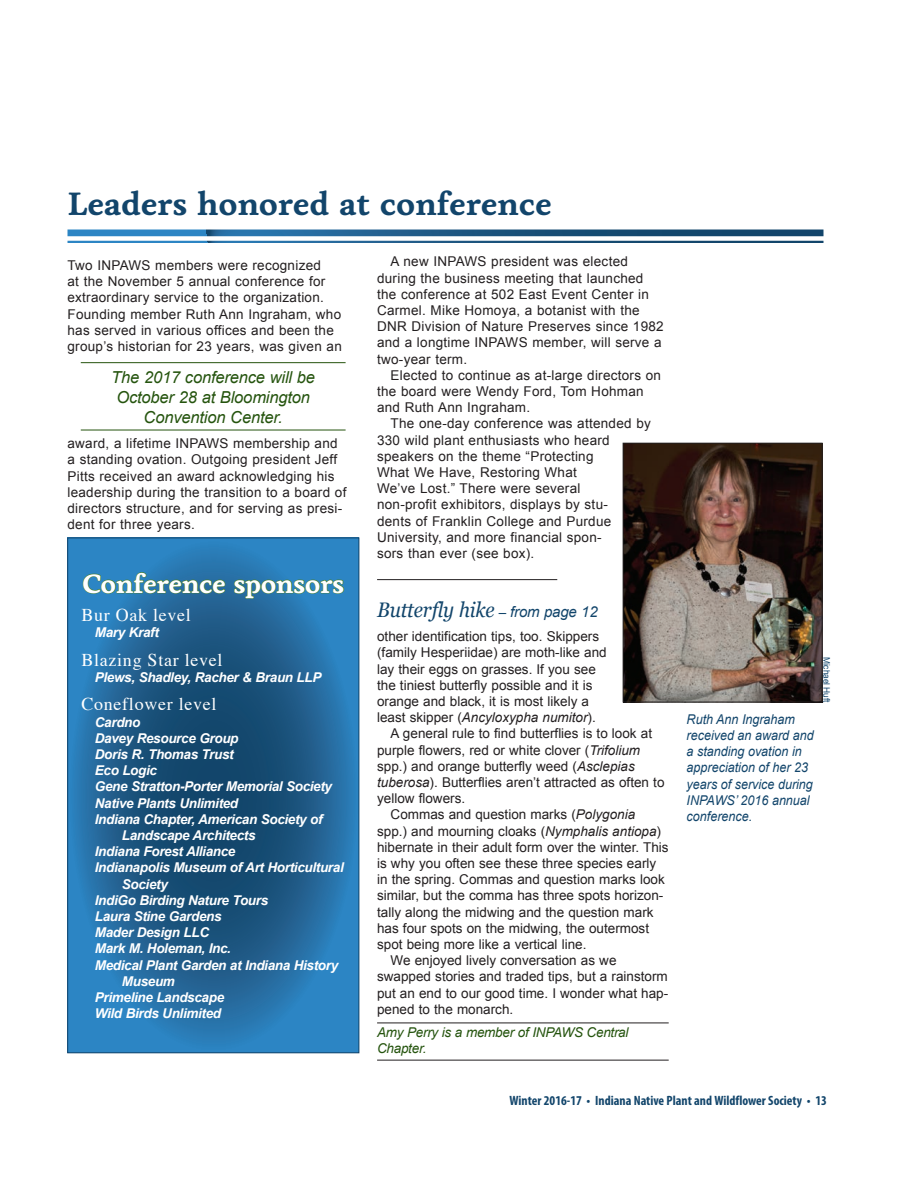
<style>
.page{position:relative;width:918px;height:1188px;background:#fff}
.page>*{position:absolute;margin:0;border:0;box-sizing:border-box;transform-origin:0 0}
._21_Head_Below_Livor{font:700 33px "Livory";letter-spacing:-.01em;color:#12456b}
._80_BoxBodyHead{font:700 27px "Livory";letter-spacing:-.02em;color:#fff}
._52_Continued{font:italic 21px "Georgia";letter-spacing:-.01em;color:#12456b;scale:.93 1}
.Donee_Letha_s{font:18px "Times";letter-spacing:.04em;color:#fff}
._60_PullQuote_Rt_GR{font:italic 16.5px/19.8px "Arial";letter-spacing:-.01em;color:#25540e;text-align:center}
._50_BodyBasic_BK{font:13.5px/16.2px "Arial";color:#231f20}
._50_BodyBasic_BK-2{font:13.5px/16.2px "Arial";letter-spacing:.02em;color:#231f20}
._40_Body1st_BK{font:13.5px/16.2px "Arial";letter-spacing:.02em;color:#231f20}
.Donor_to_letha_s_fun{font:italic 700 13.5px/16.2px "Arial";letter-spacing:-.025em;color:#fff}
._70_5_PhotoCaption_R{font:italic 13.5px/16.2px "Arial";color:#12456b;scale:.93 1}
.t1{font:700 condensed 13.5px "Myriad Pro";color:#12456b}
._55_AuthorBioBox_GR{font:italic 13.5px/16.2px "Arial";letter-spacing:-.02em;color:#25540e}
._71__Photo_credit{font:9px "Arial";letter-spacing:-.01em;color:#12456b;scale:.93 1}
.s1{font-family:"Arial";font-size:13.5px}
.s2{font-family:"Arial";font-size:15px}
.s3{font-style:italic}
</style>
<div class="page">
<hr style="left:377px;top:579px;width:180px;height:1px;background:#231f20">
<svg style="left:70px;top:540px;width:287px;height:511px;background:#226698"></svg>
<svg style="left:83px;top:572px;width:143px;height:45px;background:#2c769e"></svg>
<svg style="left:234px;top:579px;width:110px;height:38px;background:#2d799f"></svg>
<div style="left:68px;top:538px;width:291px;height:515px;border:1px solid #12456b"></div>
<hr style="left:81px;top:362px;width:265px;height:1px;background:#25540e">
<hr style="left:81px;top:430px;width:265px;height:1px;background:#25540e">
<hr style="left:377px;top:1023px;width:292px;height:1px;background:#231f20">
<hr style="left:377px;top:1060px;width:292px;height:1px;background:#231f20">
<img style="left:625px;top:445px;width:196px;height:255px">
<div style="left:623px;top:443px;width:200px;height:259px;border:1px solid #231f20"></div>
<svg style="left:68px;top:230px;width:756px;height:6px;background:#1e5e8d"></svg>
<p class="_21_Head_Below_Livor" style="left:68px;top:184px;width:486px">Leaders honored at conference</p>
<p class="_40_Body1st_BK" style="left:68px;top:257px;width:276px">Two INPAWS members were recognized<br>at the November 5 annual conference for extraordinary service to the organization.<br>Founding member Ruth Ann Ingraham, who has served in various offices and been the group’s historian for 23 years, was given an</p>
<p class="_60_PullQuote_Rt_GR" style="left:111px;top:368px;width:205px">The 2017 conference will be<br>October 28 at Bloomington<br>Convention Center.</p>
<p class="_40_Body1st_BK" style="left:68px;top:436px;width:280px">award, a lifetime INPAWS membership and a standing ovation. Outgoing president Jeff Pitts received an award acknowledging his leadership during the transition to a board of directors structure, and for serving as presi&shy;dent for three years.</p>
<p class="_80_BoxBodyHead" style="left:82px;top:568px;width:264px">Conference sponsors</p>
<p class="Donee_Letha_s" style="left:81px;top:598px;width:111px">Bur Oak level</p>
<p class="Donor_to_letha_s_fun" style="left:95px;top:625px;width:66px">Mary Kraft</p>
<p class="Donee_Letha_s" style="left:81px;top:643px;width:143px">Blazing Star level</p>
<p class="Donor_to_letha_s_fun" style="left:95px;top:670px;width:228px">Plews, Shadley, Racher &amp; Braun LLP</p>
<p class="Donee_Letha_s" style="left:81px;top:687px;width:137px">Coneflower level</p>
<p class="Donor_to_letha_s_fun" style="left:95px;top:714px;width:47px">Cardno</p>
<p class="Donor_to_letha_s_fun" style="left:95px;top:730px;width:145px">Davey Resource Group</p>
<p class="Donor_to_letha_s_fun" style="left:95px;top:746px;width:140px">Doris R. Thomas Trust</p>
<p class="Donor_to_letha_s_fun" style="left:95px;top:763px;width:64px">Eco Logic</p>
<p class="Donor_to_letha_s_fun" style="left:95px;top:779px;width:239px">Gene Stratton-Porter Memorial Society</p>
<p class="Donor_to_letha_s_fun" style="left:95px;top:795px;width:145px">Native Plants Unlimited</p>
<p class="Donor_to_letha_s_fun" style="left:122px;top:811px;width:202px;text-indent:-27px">Indiana Chapter, American Society of<br>Landscape Architects</p>
<p class="Donor_to_letha_s_fun" style="left:95px;top:844px;width:142px">Indiana Forest Alliance</p>
<p class="Donor_to_letha_s_fun" style="left:122px;top:860px;width:223px;text-indent:-27px">Indianapolis Museum of Art Horticultural<br>Society</p>
<p class="Donor_to_letha_s_fun" style="left:95px;top:892px;width:175px">IndiGo Birding Nature Tours</p>
<p class="Donor_to_letha_s_fun" style="left:95px;top:908px;width:128px">Laura Stine Gardens</p>
<p class="Donor_to_letha_s_fun" style="left:95px;top:925px;width:116px">Mader Design LLC</p>
<p class="Donor_to_letha_s_fun" style="left:95px;top:941px;width:138px">Mark M. Holeman, Inc.</p>
<p class="Donor_to_letha_s_fun" style="left:122px;top:957px;width:218px;text-indent:-27px">Medical Plant Garden at Indiana History<br>Museum</p>
<p class="Donor_to_letha_s_fun" style="left:95px;top:989px;width:131px">Primeline Landscape</p>
<p class="Donor_to_letha_s_fun" style="left:95px;top:1006px;width:128px">Wild Birds Unlimited</p>
<p class="_50_BodyBasic_BK-2" style="left:377px;top:254px;width:288px;text-indent:14px">A new INPAWS president was elected during the business meeting that launched the conference at 502 East Event Center in Carmel. Mike Homoya, a botanist with the DNR Division of Nature Preserves since 1982 and a longtime INPAWS member, will serve a two-year term.</p>
<p class="_50_BodyBasic_BK-2" style="left:377px;top:367px;width:285px;text-indent:14px">Elected to continue as at-large directors on the board were Wendy Ford, Tom Hohman and Ruth Ann Ingraham.</p>
<p class="_50_BodyBasic_BK-2" style="left:377px;top:416px;width:275px;text-indent:14px">The one-day conference was attended by 330 wild plant enthusiasts who heard speakers on the theme “Protecting<br>What We Have, Restoring What<br>We’ve Lost.” There were several<br>non-profit exhibitors, displays by stu-<br>dents of Franklin College and Purdue University, and more financial spon-<br>sors than ever (see box).</p>
<p class="_52_Continued" style="left:377px;top:595px;width:239px">Butterfly hike <span class="s1">–</span> <span class="s2">from page 12</span></p>
<p class="_50_BodyBasic_BK" style="left:377px;top:629px;width:231px">other identification tips, too. Skippers (family Hesperiidae) are moth-like and lay their eggs on grasses. If you see the tiniest butterfly possible and it is orange and black, it is most likely a least skipper (<span class="s3">Ancyloxypha numitor</span>).</p>
<p class="_50_BodyBasic_BK" style="left:377px;top:726px;width:289px;text-indent:14px">A general rule to find butterflies is to look at purple flowers, red or white clover (<span class="s3">Trifolium </span>spp.) and orange butterfly weed (<span class="s3">Asclepias tuberosa</span>). Butterflies aren’t attracted as often to yellow flowers.</p>
<p class="_50_BodyBasic_BK" style="left:377px;top:807px;width:293px;text-indent:14px">Commas and question marks (<span class="s3">Polygonia<br></span>spp.) and mourning cloaks (<span class="s3">Nymphalis antiopa</span>) hibernate in their adult form over the winter. This is why you often see these three species early in the spring. Commas and question marks look similar, but the comma has three spots horizon&shy;tally along the midwing and the question mark has four spots on the midwing, the outermost spot being more like a vertical line.</p>
<p class="_50_BodyBasic_BK" style="left:377px;top:953px;width:293px;text-indent:14px">We enjoyed lively conversation as we swapped stories and traded tips, but a rainstorm put an end to our good time. I wonder what hap&shy;pened to the monarch.</p>
<p class="_55_AuthorBioBox_GR" style="left:377px;top:1024px;width:253px">Amy Perry is a member of INPAWS Central<br>Chapter.</p>
<p class="_70_5_PhotoCaption_R" style="left:687px;top:711px;width:138px">Ruth Ann Ingraham received an award and a standing ovation in appreciation of her 23 years of service during<br>INPAWS’ 2016 annual conference.</p>
<p class="_71__Photo_credit" style="left:833px;top:657px;width:51px;rotate:90deg">Michael Huft</p>
<p class="t1" style="left:510px;top:1092px;width:319px">Winter 2016-17 • Indiana Native Plant and Wildflower Society • 13</p>
</div>
